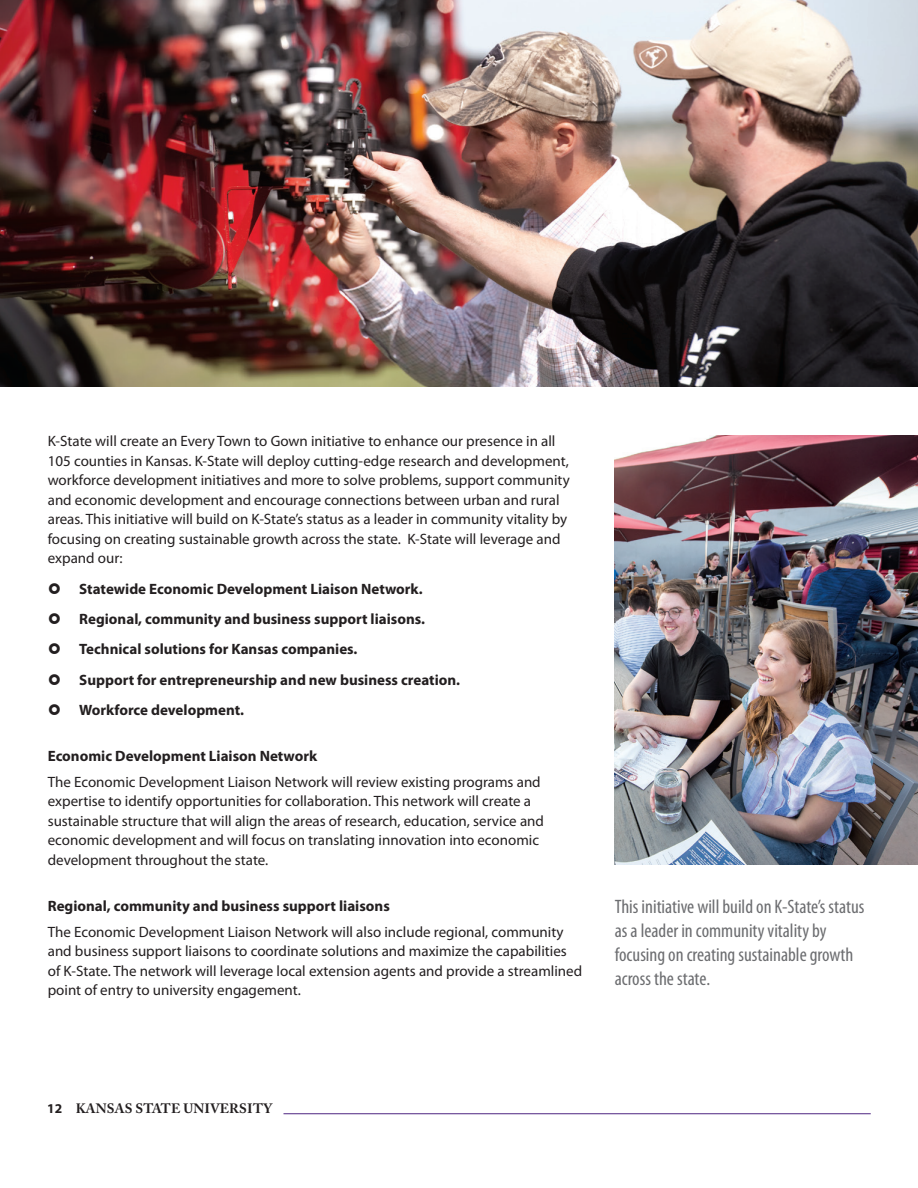
<style>
.page{position:relative;width:918px;height:1188px;background:#fff}
.page>*{position:absolute;margin:0;border:0;box-sizing:border-box;transform-origin:0 0}
.t1{font:condensed 19.5px/24px "Myriad Pro";color:#6c6d70}
.t2{font:15px/19.5px "Myriad Pro";color:#231f20}
.t3{font:700 15px "Myriad Pro";color:#231f20}
.t4{font:700 13.5px "Adobe Caslon Pro";letter-spacing:.015em;color:#231f20}
.s1{font-family:"Myriad Pro"}
</style>
<div class="page">
<hr style="left:284px;top:1113px;width:587px;height:1px;background:#4e2582">
<img style="left:0;top:0;width:918px;height:387px">
<img style="left:615px;top:435px;width:303px;height:430px">
<p class="t2" style="left:48px;top:431px;width:523px">K-State will create an Every Town to Gown initiative to enhance our presence in all 105 counties in Kansas. K-State will deploy cutting-edge research and development, workforce development initiatives and more to solve problems, support community and economic development and encourage connections between urban and rural areas. This initiative will build on K-State’s status as a leader in community vitality by focusing on creating sustainable growth across the state. K-State will leverage and expand our:</p>
<p class="t3" style="left:79px;top:579px;width:345px">Statewide Economic Development Liaison Network.</p>
<p class="t3" style="left:79px;top:609px;width:347px">Regional, community and business support liaisons.</p>
<p class="t3" style="left:79px;top:639px;width:280px">Technical solutions for Kansas companies.</p>
<p class="t3" style="left:79px;top:670px;width:382px">Support for entrepreneurship and new business creation.</p>
<p class="t3" style="left:79px;top:700px;width:166px">Workforce development.</p>
<p class="t3" style="left:48px;top:746px;width:271px">Economic Development Liaison Network</p>
<p class="t2" style="left:48px;top:772px;width:498px">The Economic Development Liaison Network will review existing programs and expertise to identify opportunities for collaboration. This network will create a sustainable structure that will align the areas of research, education, service and economic development and will focus on translating innovation into economic development throughout the state.</p>
<p class="t3" style="left:48px;top:896px;width:344px">Regional, community and business support liaisons</p>
<p class="t2" style="left:48px;top:922px;width:536px">The Economic Development Liaison Network will also include regional, community and business support liaisons to coordinate solutions and maximize the capabilities of K-State. The network will leverage local extension agents and provide a streamlined point of entry to university engagement.</p>
<p class="t1" style="left:615px;top:895px;width:251px">This initiative will build on K-State’s status as a leader in community vitality by focusing on creating sustainable growth across the state.</p>
<p class="t4" style="left:47px;top:1101px;width:226px"><span class="s1">12</span> KANSAS STATE UNIVERSITY</p>
</div>
